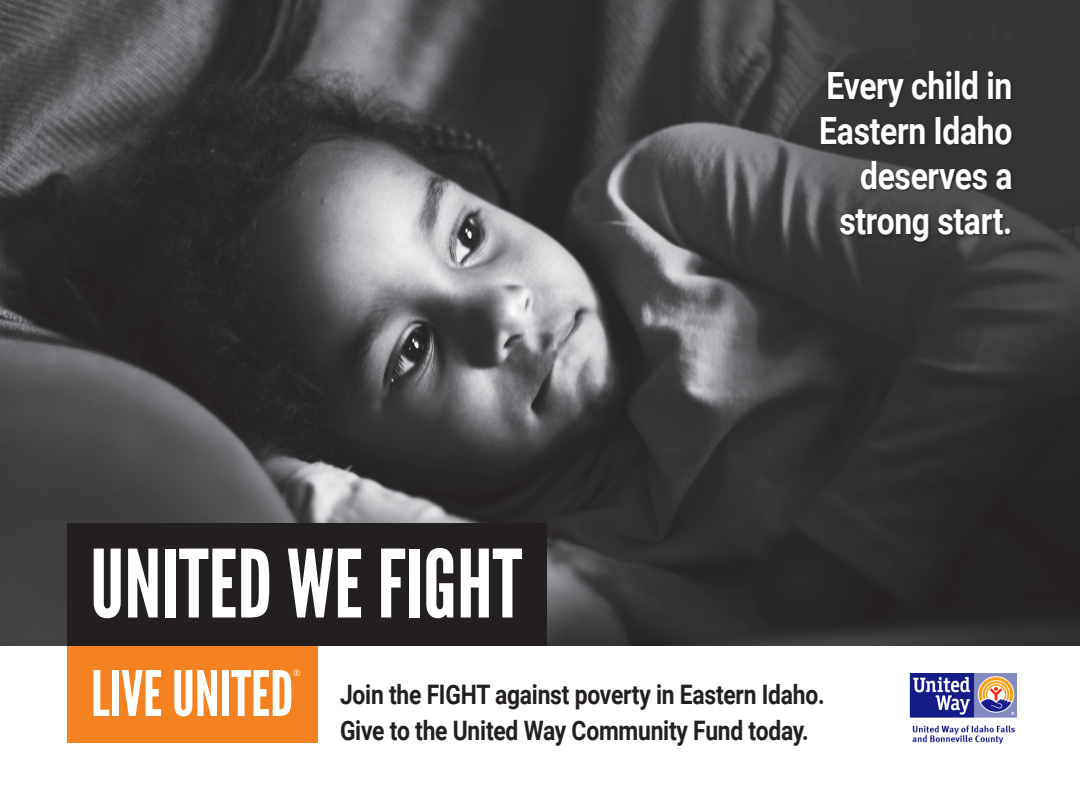
<style>
.page{position:relative;width:1080px;height:810px;background:#fff}
.page>*{position:absolute;margin:0;border:0;box-sizing:border-box;transform-origin:0 0}
.t1{font:93.75px "League Gothic";color:#fff}
.t2{font:62.5px "League Gothic";color:#fff}
.t3{font:700 37.5px/45px "Roboto";letter-spacing:-.01em;color:#fff;text-align:right;scale:.85 1}
.t4{font:700 26.88px "Roboto";letter-spacing:-.01em;color:#231f20;scale:.85 1}
.t5{font:8.75px "League Gothic";color:#fff}
</style>
<div class="page">
<div style="left:68px;top:641px;width:250px;height:101px;background:#f58220"></div>
<img style="left:0;top:0;width:1080px;height:645px">
<div style="left:819px;top:69px;width:197px;height:177px;background:#231f20;opacity:.75"></div>
<img style="left:909px;top:674px;width:107px;height:70px">
<div style="left:68px;top:523px;width:479px;height:122px;background:#231f20"></div>
<p class="t1" style="left:90px;top:528px;width:434px">UNITED WE FIGHT</p>
<p class="t3" style="left:819px;top:61px;width:229px">Every child in<br>Eastern Idaho deserves a strong start.</p>
<p class="t2" style="left:91px;top:656px;width:204px">LIVE UNITED</p>
<p class="t5" style="left:293px;top:668px;width:9px">®</p>
<p class="t4" style="left:340px;top:675px;width:572px">Join the FIGHT against poverty in Eastern Idaho.</p>
<p class="t4" style="left:340px;top:712px;width:553px">Give to the United Way Community Fund today.</p>
</div>
